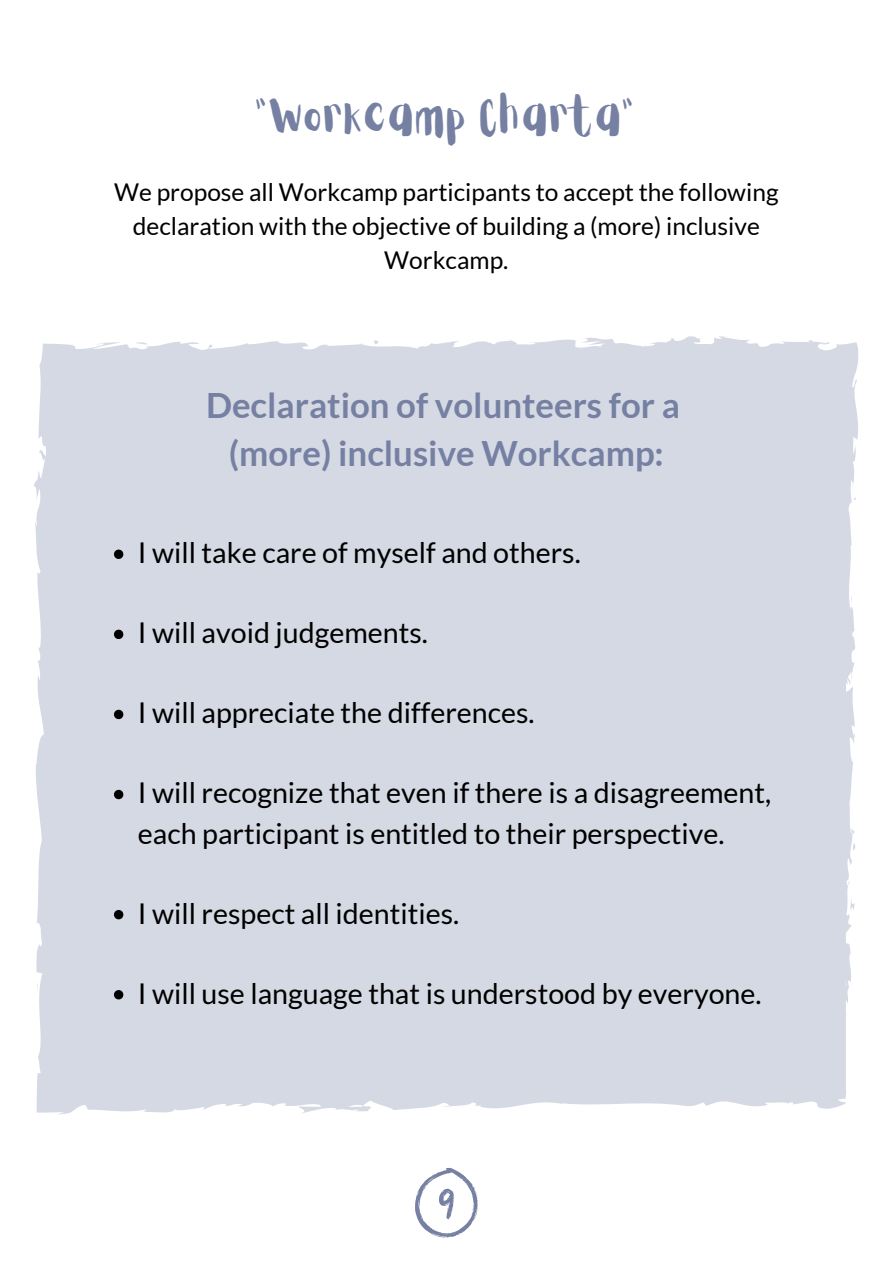
<style>
.page{position:relative;width:893px;height:1264px;background:#fff}
.page>*{position:absolute;margin:0;border:0;box-sizing:border-box;transform-origin:0 0}
.t1{font:40.8px "Aloja Extended";color:#7580a2}
.t2{font:700 34.8px/48.6px "Lato";color:#7580a2;text-align:center}
.t3{font:28.65px/40px "Lato";color:#000}
.t4{font:24.45px/34px "Lato";color:#000;text-align:center}
</style>
<div class="page">
<div style="left:34px;top:336px;width:824px;height:768px;background:#d5d9e3"></div>
<svg style="left:114px;top:549px;width:9px;height:10px"></svg>
<svg style="left:114px;top:629px;width:9px;height:10px"></svg>
<svg style="left:114px;top:709px;width:9px;height:10px"></svg>
<svg style="left:114px;top:789px;width:9px;height:10px"></svg>
<svg style="left:114px;top:910px;width:9px;height:9px"></svg>
<svg style="left:114px;top:990px;width:9px;height:9px"></svg>
<svg style="left:415px;top:1168px;width:63px;height:70px"></svg>
<h1 class="t1" style="left:256px;top:97px;width:381px">“Workcamp Charta”</h1>
<p class="t4" style="left:114px;top:175px;width:665px">We propose all Workcamp participants to accept the following declaration with the objective of building a (more) inclusive<br>Workcamp.</p>
<p class="t2" style="left:206px;top:380px;width:475px">Declaration of volunteers for a (more) inclusive Workcamp:</p>
<p class="t3" style="left:138px;top:532px;width:444px">I will take care of myself and others.</p>
<p class="t3" style="left:138px;top:612px;width:291px">I will avoid judgements.</p>
<p class="t3" style="left:138px;top:692px;width:398px">I will appreciate the differences.</p>
<p class="t3" style="left:138px;top:772px;width:634px">I will recognize that even if there is a disagreement, each participant is entitled to their perspective.</p>
<p class="t3" style="left:138px;top:892px;width:323px">I will respect all identities.</p>
<p class="t3" style="left:138px;top:972px;width:625px">I will use language that is understood by everyone.</p>
</div>
